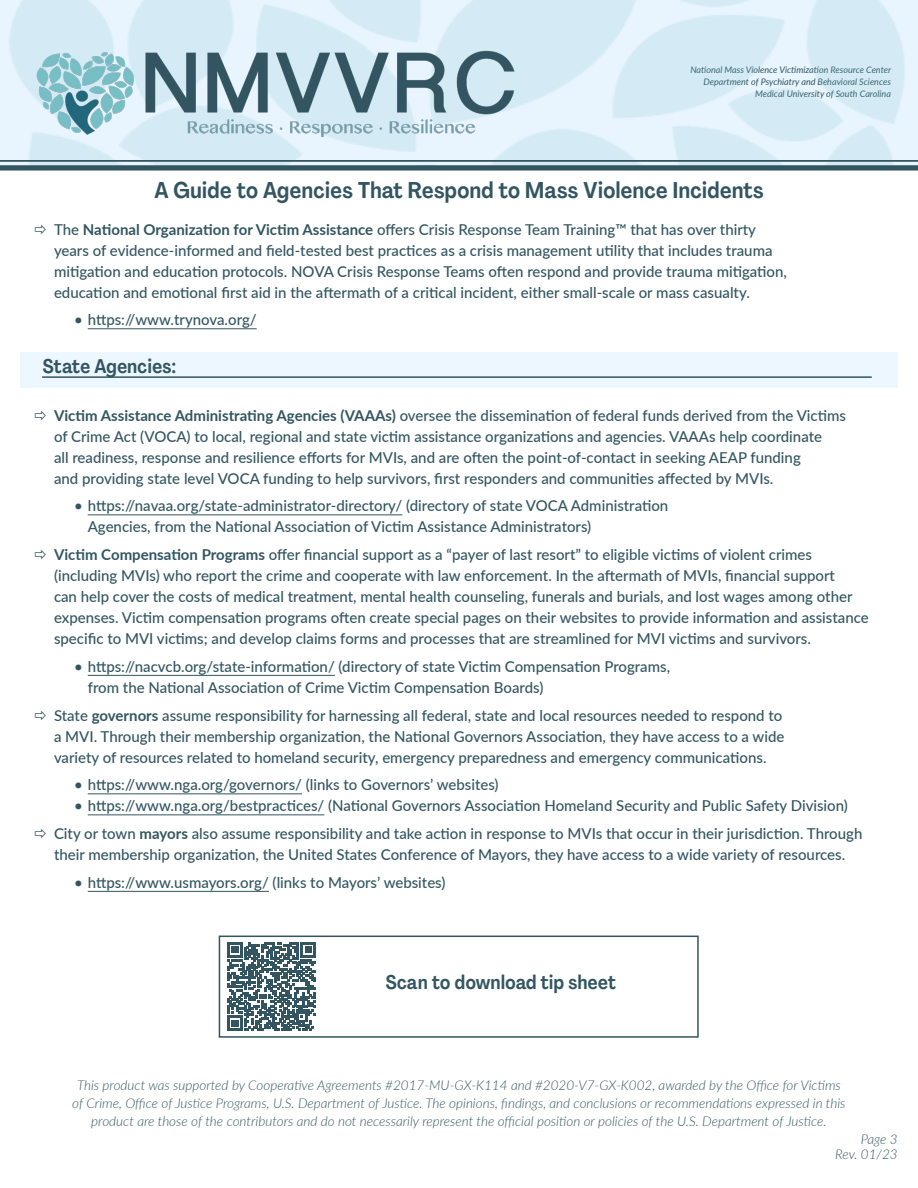
<style>
.page{position:relative;width:918px;height:1188px;background:#fff}
.page>*{position:absolute;margin:0;border:0;box-sizing:border-box;transform-origin:0 0}
.Tip_Sheet_Title{font:700 22.5px "Agrandir Text";letter-spacing:-.01em;color:#325561;scale:.96 1}
.Sections{font:700 19.5px "Agrandir Text";letter-spacing:-.01em;color:#325561;scale:.95 1}
.t1{font:500 15px/21px "Lato";color:#325561}
.Tip_Sheet_Body_Copy{font:italic 300 13.5px/18px "Lato";color:#325561;text-align:center}
.t2{font:italic 9px "Lato";color:#325561}
.s1{font-weight:700}
</style>
<div class="page">
<hr style="left:0;top:160px;width:918px;height:2px;background:#325561">
<div style="left:0;top:165px;width:918px;height:6px;background:#325561"></div>
<img style="left:27px;top:27px;width:501px;height:120px">
<div style="left:20px;top:353px;width:878px;height:35px;background:#ecf7ff"></div>
<hr style="left:42px;top:376px;width:830px;height:2px;background:#325561">
<hr style="left:88px;top:328px;width:169px;height:1px;background:#325561">
<hr style="left:88px;top:515px;width:314px;height:1px;background:#325561">
<hr style="left:88px;top:675px;width:247px;height:1px;background:#325561">
<hr style="left:88px;top:794px;width:214px;height:1px;background:#325561">
<hr style="left:88px;top:815px;width:236px;height:1px;background:#325561">
<hr style="left:88px;top:891px;width:181px;height:1px;background:#325561">
<svg style="left:227px;top:942px;width:89px;height:89px"></svg>
<div style="left:219px;top:936px;width:480px;height:102px;border:2px solid #325561"></div>
<p class="t2" style="left:690px;top:64px;width:202px">National Mass Violence Victimization Resource Center</p>
<p class="t2" style="left:704px;top:76px;width:189px">Department of Psychiatry and Behavioral Sciences</p>
<p class="t2" style="left:755px;top:88px;width:137px">Medical University of South Carolina</p>
<p class="Tip_Sheet_Title" style="left:154px;top:176px;width:637px">A Guide to Agencies That Respond to Mass Violence Incidents</p>
<p class="t1" style="left:54px;top:218px;width:735px">The <span class="s1">National Organization for Victim Assistance</span> offers Crisis Response Team Training™ that has over thirty years of evidence-informed and field-tested best practices as a crisis management utility that includes trauma mitigation and education protocols. NOVA Crisis Response Teams often respond and provide trauma mitigation, education and emotional first aid in the aftermath of a critical incident, either small-scale or mass casualty.</p>
<p class="t1" style="left:74px;top:309px;width:184px">• https://www.trynova.org/</p>
<p class="Sections" style="left:42px;top:354px;width:142px">State Agencies:</p>
<p class="t1" style="left:54px;top:404px;width:793px"><span class="s1">Victim Assistance Administrating Agencies (VAAAs)</span> oversee the dissemination of federal funds derived from the Victims of Crime Act (VOCA) to local, regional and state victim assistance organizations and agencies. VAAAs help coordinate<br>all readiness, response and resilience efforts for MVIs, and are often the point-of-contact in seeking AEAP funding<br>and providing state level VOCA funding to help survivors, first responders and communities affected by MVIs.</p>
<p class="t1" style="left:88px;top:495px;width:582px;text-indent:-14px">• https://navaa.org/state-administrator-directory/ (directory of state VOCA Administration<br>Agencies, from the National Association of Victim Assistance Administrators)</p>
<p class="t1" style="left:54px;top:544px;width:816px"><span class="s1">Victim Compensation Programs</span> offer financial support as a “payer of last resort” to eligible victims of violent crimes (including MVIs) who report the crime and cooperate with law enforcement. In the aftermath of MVIs, financial support<br>can help cover the costs of medical treatment, mental health counseling, funerals and burials, and lost wages among other expenses. Victim compensation programs often create special pages on their websites to provide information and assistance specific to MVI victims; and develop claims forms and processes that are streamlined for MVI victims and survivors.</p>
<p class="t1" style="left:88px;top:655px;width:584px;text-indent:-14px">• https://nacvcb.org/state-information/ (directory of state Victim Compensation Programs, from the National Association of Crime Victim Compensation Boards)</p>
<p class="t1" style="left:54px;top:704px;width:732px">State <span class="s1">governors</span> assume responsibility for harnessing all federal, state and local resources needed to respond to a MVI. Through their membership organization, the National Governors Association, they have access to a wide variety of resources related to homeland security, emergency preparedness and emergency communications.</p>
<p class="t1" style="left:74px;top:774px;width:426px">• https://www.nga.org/governors/ (links to Governors’ websites)</p>
<p class="t1" style="left:74px;top:795px;width:775px">• https://www.nga.org/bestpractices/ (National Governors Association Homeland Security and Public Safety Division)</p>
<p class="t1" style="left:54px;top:823px;width:810px">City or town <span class="s1">mayors</span> also assume responsibility and take action in response to MVIs that occur in their jurisdiction. Through their membership organization, the United States Conference of Mayors, they have access to a wide variety of resources.</p>
<p class="t1" style="left:74px;top:871px;width:373px">• https://www.usmayors.org/ (links to Mayors’ websites)</p>
<p class="Sections" style="left:385px;top:970px;width:245px">Scan to download tip sheet</p>
<p class="Tip_Sheet_Body_Copy" style="left:72px;top:1076px;width:775px">This product was supported by Cooperative Agreements #2017-MU-GX-K114 and #2020-V7-GX-K002, awarded by the Office for Victims of Crime, Office of Justice Programs, U.S. Department of Justice. The opinions, findings, and conclusions or recommendations expressed in this product are those of the contributors and do not necessarily represent the official position or policies of the U.S. Department of Justice.</p>
<p class="Tip_Sheet_Body_Copy" style="left:861px;top:1129px;width:39px">Page 3</p>
<p class="Tip_Sheet_Body_Copy" style="left:835px;top:1144px;width:64px">Rev. 01/23</p>
</div>
